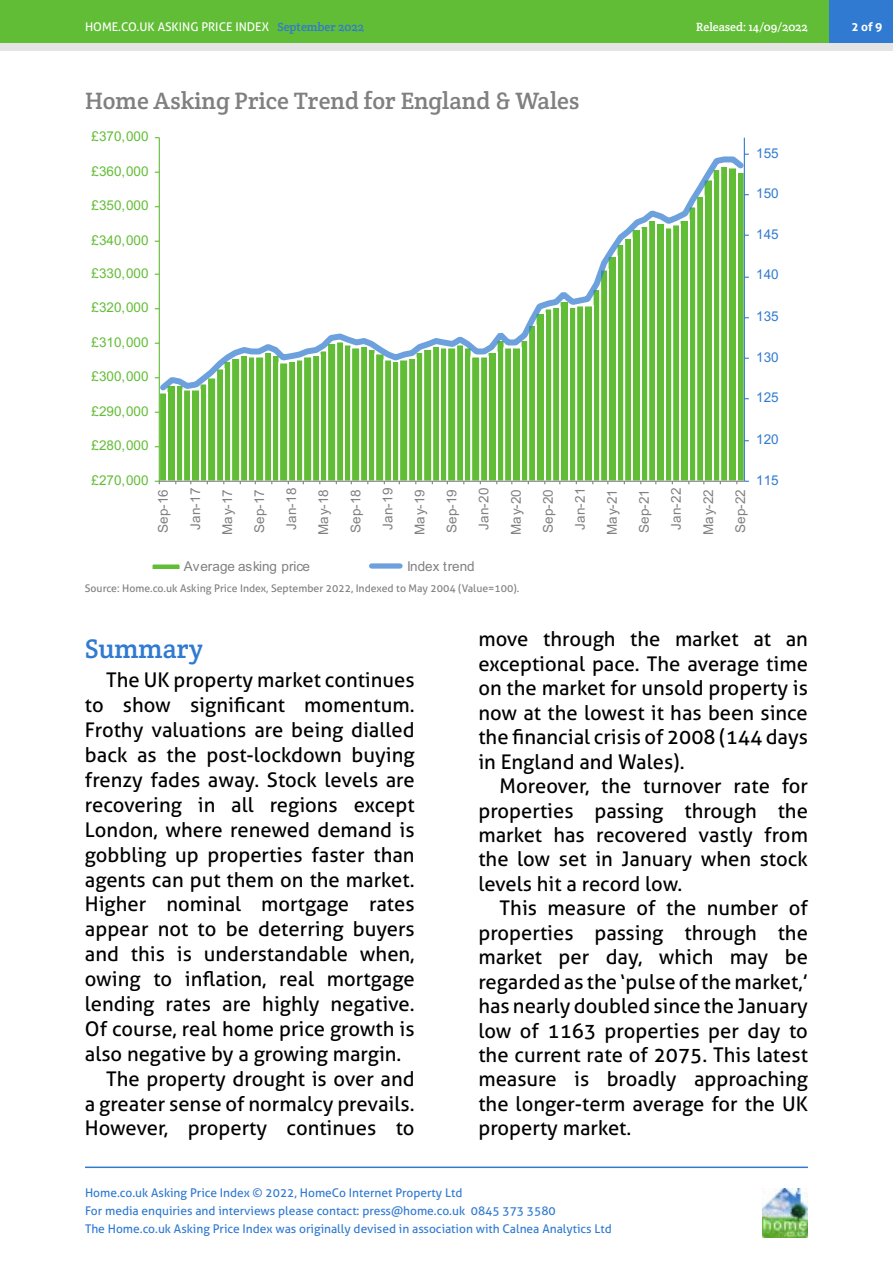
<style>
.page{position:relative;width:893px;height:1263px;background:#fff}
.page>*{position:absolute;margin:0;border:0;box-sizing:border-box;transform-origin:0 0}
.t1{font:27px "Crete Round";color:#307ad1}
.t2{font:24px "Crete Round";color:#808080}
.t3{font:20.25px/24.5px "Aller";color:#000;text-align:justify}
.t4{font:13.5px "Arial";color:#808080}
.t5{font:13.5px "Arial";color:#62bd36}
.t6{font:13.5px "Arial";color:#307ad1}
.t7{font:12px/18px "Aller";color:#307ad1}
.t8{font:12px "Aller";color:#fff}
.t9{font:12px "Crete Round";color:#fff}
.t10{font:700 12px "Aller";color:#fff}
.t11{font:10.5px "Aller";color:#808080}
.s1{font-family:"Crete Round";color:#307ad1}
</style>
<div class="page">
<hr style="left:85px;top:1166px;width:723px;height:2px;background:#307ad1">
<div style="left:0;top:0;width:893px;height:51px;background:#e4e4e4"></div>
<div style="left:0;top:0;width:893px;height:43px;background:#62bd36"></div>
<img style="left:762px;top:1188px;width:46px;height:49px">
<div style="left:829px;top:0;width:64px;height:43px;background:#307ad1"></div>
<svg style="left:160px;top:396px;width:584px;height:85px"></svg>
<hr style="left:744px;top:138px;width:1px;height:343px;background:#307ad1">
<hr style="left:159px;top:138px;width:1px;height:343px;background:#62bd36">
<hr style="left:159px;top:481px;width:585px;height:1px;background:#808080">
<svg style="left:159px;top:153px;width:586px;height:243px"></svg>
<div style="left:152px;top:564px;width:28px;height:6px;background:#62bd36"></div>
<div style="left:151px;top:563px;width:30px;height:7px;border:2px solid #fff"></div>
<div style="left:372px;top:563px;width:28px;height:6px;background:#6da1de"></div>
<p class="t8" style="left:85px;top:19px;width:281px">HOME.CO.UK ASKING PRICE INDEX <span class="s1">September 2022</span></p>
<p class="t9" style="left:696px;top:19px;width:113px">Released: 14/09/2022</p>
<p class="t10" style="left:851px;top:19px;width:32px">2 of 9</p>
<p class="t2" style="left:85px;top:85px;width:496px">Home Asking Price Trend for England &amp; Wales</p>
<p class="t5" style="left:92px;top:127px;width:59px">£370,000</p>
<p class="t5" style="left:92px;top:162px;width:59px">£360,000</p>
<p class="t5" style="left:92px;top:196px;width:59px">£350,000</p>
<p class="t5" style="left:92px;top:231px;width:59px">£340,000</p>
<p class="t5" style="left:92px;top:264px;width:59px">£330,000</p>
<p class="t5" style="left:92px;top:298px;width:59px">£320,000</p>
<p class="t5" style="left:92px;top:333px;width:59px">£310,000</p>
<p class="t5" style="left:92px;top:367px;width:59px">£300,000</p>
<p class="t5" style="left:92px;top:402px;width:59px">£290,000</p>
<p class="t5" style="left:92px;top:436px;width:59px">£280,000</p>
<p class="t5" style="left:92px;top:471px;width:59px">£270,000</p>
<p class="t4" style="left:154px;top:533px;width:45px;rotate:-90deg">Sep-16</p>
<p class="t4" style="left:186px;top:530px;width:44px;rotate:-90deg">Jan-17</p>
<p class="t4" style="left:218px;top:534px;width:47px;rotate:-90deg">May-17</p>
<p class="t4" style="left:250px;top:533px;width:45px;rotate:-90deg">Sep-17</p>
<p class="t4" style="left:282px;top:530px;width:44px;rotate:-90deg">Jan-18</p>
<p class="t4" style="left:314px;top:534px;width:47px;rotate:-90deg">May-18</p>
<p class="t4" style="left:346px;top:533px;width:45px;rotate:-90deg">Sep-18</p>
<p class="t4" style="left:378px;top:530px;width:44px;rotate:-90deg">Jan-19</p>
<p class="t4" style="left:410px;top:534px;width:47px;rotate:-90deg">May-19</p>
<p class="t4" style="left:442px;top:533px;width:45px;rotate:-90deg">Sep-19</p>
<p class="t4" style="left:475px;top:530px;width:44px;rotate:-90deg">Jan-20</p>
<p class="t4" style="left:507px;top:534px;width:47px;rotate:-90deg">May-20</p>
<p class="t4" style="left:539px;top:533px;width:45px;rotate:-90deg">Sep-20</p>
<p class="t4" style="left:571px;top:530px;width:44px;rotate:-90deg">Jan-21</p>
<p class="t4" style="left:603px;top:534px;width:47px;rotate:-90deg">May-21</p>
<p class="t4" style="left:635px;top:533px;width:45px;rotate:-90deg">Sep-21</p>
<p class="t4" style="left:667px;top:530px;width:44px;rotate:-90deg">Jan-22</p>
<p class="t4" style="left:699px;top:534px;width:47px;rotate:-90deg">May-22</p>
<p class="t4" style="left:731px;top:533px;width:45px;rotate:-90deg">Sep-22</p>
<p class="t4" style="left:184px;top:556px;width:128px">Average asking price</p>
<p class="t4" style="left:407px;top:556px;width:69px">Index trend</p>
<p class="t11" style="left:85px;top:582px;width:436px">Source: Home.co.uk Asking Price Index, September 2022, Indexed to May 2004 (Value=100).</p>
<p class="t6" style="left:756px;top:144px;width:24px">155</p>
<p class="t6" style="left:756px;top:184px;width:24px">150</p>
<p class="t6" style="left:756px;top:225px;width:24px">145</p>
<p class="t6" style="left:756px;top:265px;width:24px">140</p>
<p class="t6" style="left:756px;top:307px;width:24px">135</p>
<p class="t6" style="left:756px;top:348px;width:24px">130</p>
<p class="t6" style="left:756px;top:388px;width:24px">125</p>
<p class="t6" style="left:756px;top:430px;width:24px">120</p>
<p class="t6" style="left:756px;top:471px;width:24px">115</p>
<h1 class="t1" style="left:85px;top:631px;width:120px">Summary</h1>
<p class="t3" style="left:106px;top:668px;width:310px">The UK property market continues</p>
<p class="t3" style="left:85px;top:693px;width:331px">to show significant momentum.</p>
<p class="t3" style="left:85px;top:718px;width:331px">Frothy valuations are being dialled</p>
<p class="t3" style="left:85px;top:742px;width:331px">back as the post-lockdown buying</p>
<p class="t3" style="left:85px;top:767px;width:331px">frenzy fades away. Stock levels are</p>
<p class="t3" style="left:85px;top:792px;width:331px">recovering in all regions except</p>
<p class="t3" style="left:85px;top:817px;width:331px">London, where renewed demand is</p>
<p class="t3" style="left:85px;top:842px;width:331px">gobbling up properties faster than</p>
<p class="t3" style="left:85px;top:867px;width:331px">agents can put them on the market.</p>
<p class="t3" style="left:85px;top:892px;width:331px">Higher nominal mortgage rates</p>
<p class="t3" style="left:85px;top:917px;width:331px">appear not to be deterring buyers</p>
<p class="t3" style="left:85px;top:942px;width:331px">and this is understandable when,</p>
<p class="t3" style="left:85px;top:966px;width:331px">owing to inflation, real mortgage</p>
<p class="t3" style="left:85px;top:991px;width:331px">lending rates are highly negative.</p>
<p class="t3" style="left:85px;top:1016px;width:331px">Of course, real home price growth is</p>
<p class="t3" style="left:85px;top:1041px;width:318px">also negative by a growing margin.</p>
<p class="t3" style="left:106px;top:1066px;width:310px">The property drought is over and</p>
<p class="t3" style="left:85px;top:1091px;width:331px">a greater sense of normalcy prevails.</p>
<p class="t3" style="left:85px;top:1116px;width:331px">However, property continues to</p>
<p class="t3" style="left:478px;top:627px;width:331px">move through the market at an exceptional pace. The average time on the market for unsold property is now at the lowest it has been since the financial crisis of 2008 (144 days in England and Wales).</p>
<p class="t3" style="left:478px;top:774px;width:331px;text-indent:21px">Moreover, the turnover rate for properties passing through the market has recovered vastly from the low set in January when stock levels hit a record low.</p>
<p class="t3" style="left:478px;top:896px;width:331px;text-indent:21px">This measure of the number of properties passing through the market per day, which may be regarded as the ‘pulse of the market,’ has nearly doubled since the January low of 1163 properties per day to the current rate of 2075. This latest measure is broadly approaching the longer-term average for the UK property market.</p>
<p class="t7" style="left:85px;top:1184px;width:528px">Home.co.uk Asking Price Index © 2022, HomeCo Internet Property Ltd<br>For media enquiries and interviews please contact: press@home.co.uk 0845 373 3580<br>The Home.co.uk Asking Price Index was originally devised in association with Calnea Analytics Ltd</p>
</div>
